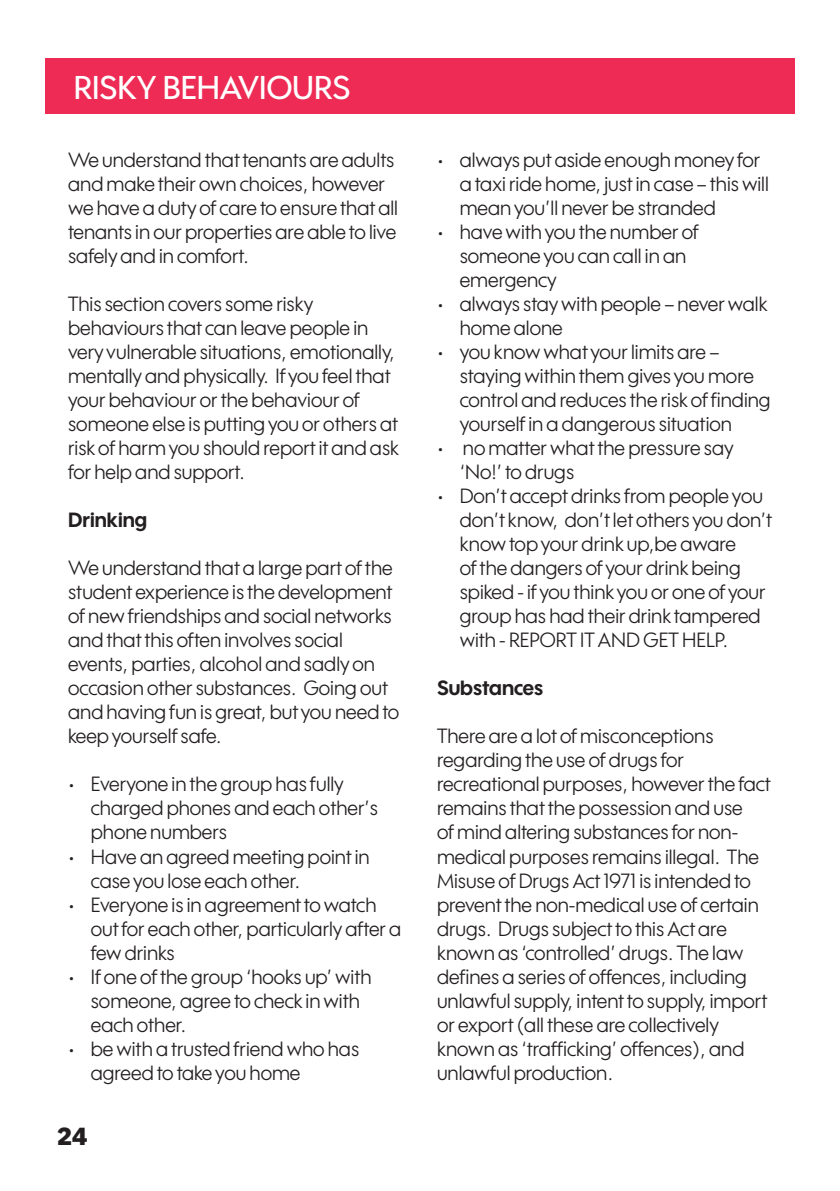
<style>
.page{position:relative;width:840px;height:1191px;background:#fff}
.page>*{position:absolute;margin:0;border:0;box-sizing:border-box;transform-origin:0 0}
.t1{font:500 32px "Wes FY";color:#fff}
.t2{font:900 24px "Wes FY";color:#231f20}
.Paragraph_Style_2{font:20px/24px "Wes FY";color:#231f20}
.Paragraph_Style_2-2{font:700 20px "Wes FY";color:#231f20}
</style>
<div class="page">
<div style="left:45px;top:58px;width:749px;height:56px;background:#ee2b54"></div>
<p class="t1" style="left:74px;top:67px;width:278px">RISKY BEHAVIOURS</p>
<p class="Paragraph_Style_2" style="left:68px;top:148px;width:331px">We understand that tenants are adults and make their own choices, however we have a duty of care to ensure that all tenants in our properties are able to live safely and in comfort.</p>
<p class="Paragraph_Style_2" style="left:68px;top:292px;width:332px">This section covers some risky behaviours that can leave people in very vulnerable situations, emotionally, mentally and physically. If you feel that your behaviour or the behaviour of someone else is putting you or others at risk of harm you should report it and ask for help and support.</p>
<p class="Paragraph_Style_2-2" style="left:68px;top:507px;width:80px">Drinking</p>
<p class="Paragraph_Style_2" style="left:68px;top:556px;width:332px">We understand that a large part of the student experience is the development of new friendships and social networks and that this often involves social events, parties, alcohol and sadly on occasion other substances. Going out and having fun is great, but you need to keep yourself safe.</p>
<p class="Paragraph_Style_2" style="left:91px;top:772px;width:288px;text-indent:-23px">• Everyone in the group has fully charged phones and each other’s phone numbers</p>
<p class="Paragraph_Style_2" style="left:91px;top:844px;width:280px;text-indent:-23px">• Have an agreed meeting point in case you lose each other.</p>
<p class="Paragraph_Style_2" style="left:91px;top:892px;width:312px;text-indent:-23px">• Everyone is in agreement to watch out for each other, particularly after a few drinks</p>
<p class="Paragraph_Style_2" style="left:91px;top:964px;width:282px;text-indent:-23px">• If one of the group ‘hooks up’ with someone, agree to check in with each other.</p>
<p class="Paragraph_Style_2" style="left:91px;top:1036px;width:270px;text-indent:-23px">• be with a trusted friend who has agreed to take you home</p>
<p class="t2" style="left:57px;top:1121px;width:31px">24</p>
<p class="Paragraph_Style_2" style="left:459px;top:148px;width:310px;text-indent:-23px">• always put aside enough money for a taxi ride home, just in case – this will mean you’ll never be stranded</p>
<p class="Paragraph_Style_2" style="left:459px;top:220px;width:241px;text-indent:-23px">• have with you the number of someone you can call in an emergency</p>
<p class="Paragraph_Style_2" style="left:459px;top:292px;width:309px;text-indent:-23px">• always stay with people – never walk home alone</p>
<p class="Paragraph_Style_2" style="left:459px;top:340px;width:312px;text-indent:-23px">• you know what your limits are – staying within them gives you more control and reduces the risk of finding yourself in a dangerous situation</p>
<p class="Paragraph_Style_2" style="left:459px;top:436px;width:275px;text-indent:-23px">• no matter what the pressure say ‘No!’ to drugs</p>
<p class="Paragraph_Style_2" style="left:459px;top:484px;width:314px;text-indent:-23px">• Don’t accept drinks from people you don’t know, don’t let others you don’t know top your drink up,be aware<br>of the dangers of your drink being spiked - if you think you or one of your group has had their drink tampered with - REPORT IT AND GET HELP.</p>
<p class="Paragraph_Style_2-2" style="left:437px;top:675px;width:107px">Substances</p>
<p class="Paragraph_Style_2" style="left:437px;top:724px;width:335px">There are a lot of misconceptions regarding the use of drugs for recreational purposes, however the fact remains that the possession and use<br>of mind altering substances for non&shy;medical purposes remains illegal. The Misuse of Drugs Act 1971 is intended to prevent the non-medical use of certain drugs. Drugs subject to this Act are known as ‘controlled’ drugs. The law defines a series of offences, including unlawful supply, intent to supply, import or export (all these are collectively known as ‘trafficking’ offences), and unlawful production.</p>
</div>
